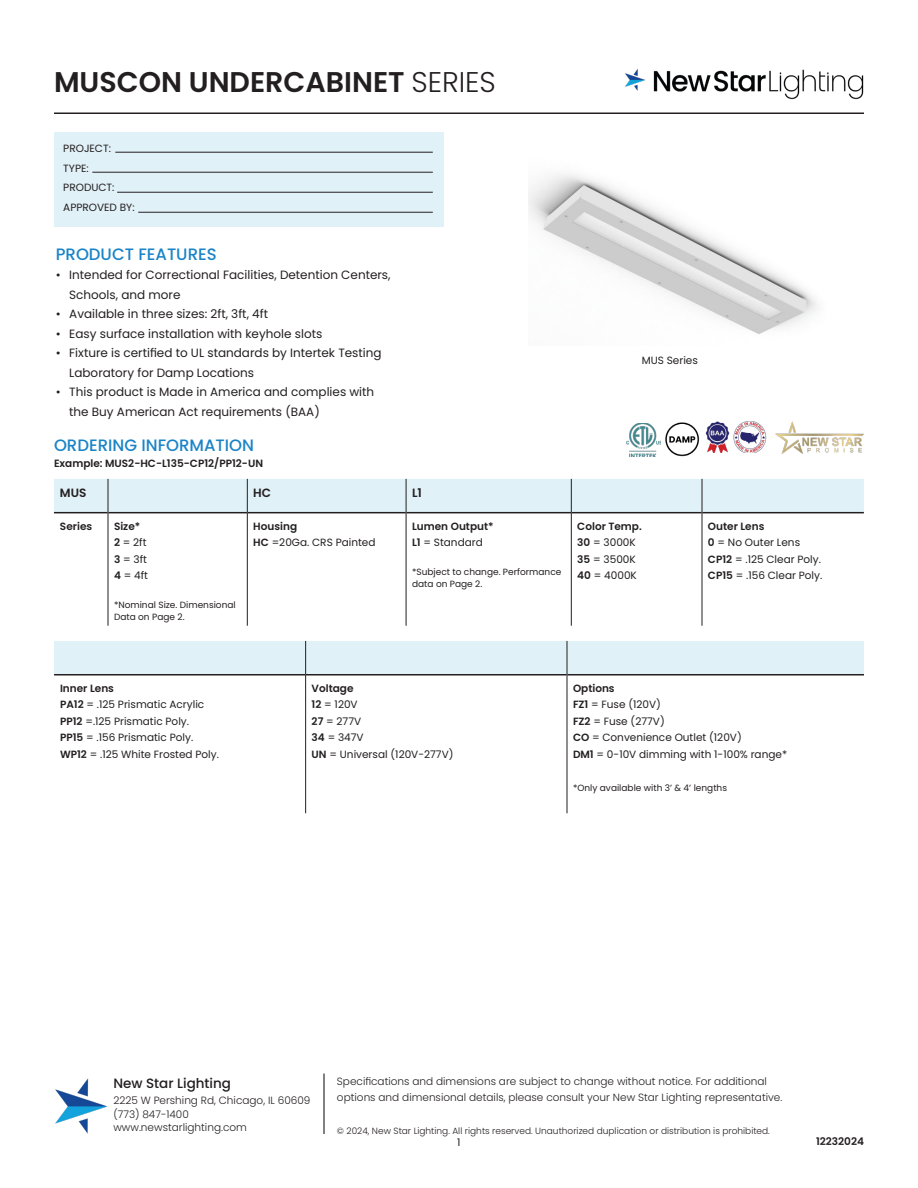
<style>
.page{position:relative;width:918px;height:1188px;background:#fff}
.page>*{position:absolute;margin:0;border:0;box-sizing:border-box;transform-origin:0 0}
.t1{font:600 28.5px "Poppins";color:#231f20}
.Subtitles{font:500 16.5px "Poppins";color:#1b84c6}
.t2{font:500 13.5px "Poppins";color:#231f20}
.t3{font:12px/19.5px "Poppins";color:#231f20}
.t4{font:600 12px "Poppins";color:#231f20}
.t5{font:10.5px "Poppins";color:#231f20}
.t6{font:300 10.5px/13.5px "Poppins";color:#231f20}
.t7{font:600 10.5px "Poppins";color:#231f20}
.t8{font:9px/12px "Poppins";color:#231f20}
.t9{font:300 9px "Poppins";color:#231f20}
.s1{font-weight:300}
.s2{font-weight:600}
</style>
<div class="page">
<img style="left:665px;top:422px;width:35px;height:35px">
<img style="left:705px;top:421px;width:25px;height:32px">
<img style="left:733px;top:421px;width:33px;height:31px">
<img style="left:626px;top:423px;width:35px;height:34px">
<img style="left:775px;top:421px;width:88px;height:33px">
<hr style="left:54px;top:113px;width:810px;height:1px;background:#231f20">
<img style="left:55px;top:1078px;width:53px;height:56px">
<hr style="left:323px;top:1074px;width:2px;height:60px;background:#231f20">
<img style="left:625px;top:69px;width:239px;height:31px">
<img style="left:529px;top:174px;width:289px;height:160px">
<div style="left:54px;top:133px;width:390px;height:94px;background:#e1f1f8"></div>
<hr style="left:115px;top:152px;width:318px;height:1px;background:#231f20">
<hr style="left:92px;top:172px;width:341px;height:1px;background:#231f20">
<hr style="left:117px;top:192px;width:316px;height:1px;background:#231f20">
<hr style="left:138px;top:212px;width:295px;height:1px;background:#231f20">
<div style="left:54px;top:479px;width:810px;height:33px;background:#e1f1f8"></div>
<hr style="left:54px;top:512px;width:54px;height:1px;background:#231f20">
<hr style="left:108px;top:512px;width:139px;height:1px;background:#231f20">
<hr style="left:248px;top:512px;width:158px;height:1px;background:#231f20">
<hr style="left:406px;top:512px;width:165px;height:1px;background:#231f20">
<hr style="left:572px;top:512px;width:130px;height:1px;background:#231f20">
<hr style="left:702px;top:512px;width:162px;height:1px;background:#231f20">
<hr style="left:247px;top:479px;width:1px;height:34px;background:#231f20">
<hr style="left:406px;top:479px;width:1px;height:34px;background:#231f20">
<hr style="left:247px;top:513px;width:1px;height:113px;background:#231f20">
<hr style="left:406px;top:513px;width:1px;height:113px;background:#231f20">
<hr style="left:108px;top:479px;width:1px;height:34px;background:#231f20">
<hr style="left:108px;top:513px;width:1px;height:113px;background:#231f20">
<hr style="left:571px;top:479px;width:1px;height:34px;background:#231f20">
<hr style="left:571px;top:513px;width:1px;height:113px;background:#231f20">
<hr style="left:702px;top:479px;width:1px;height:34px;background:#231f20">
<hr style="left:702px;top:513px;width:1px;height:113px;background:#231f20">
<div style="left:54px;top:641px;width:810px;height:33px;background:#e1f1f8"></div>
<hr style="left:54px;top:674px;width:251px;height:2px;background:#231f20">
<hr style="left:306px;top:674px;width:261px;height:2px;background:#231f20">
<hr style="left:567px;top:674px;width:297px;height:2px;background:#231f20">
<hr style="left:567px;top:641px;width:1px;height:34px;background:#231f20">
<hr style="left:567px;top:675px;width:1px;height:138px;background:#231f20">
<hr style="left:305px;top:641px;width:1px;height:34px;background:#231f20">
<hr style="left:305px;top:675px;width:1px;height:138px;background:#231f20">
<h1 class="t1" style="left:54px;top:66px;width:443px">MUSCON UNDERCABINET <span class="s1">SERIES</span></h1>
<p class="t5" style="left:63px;top:143px;width:49px">PROJECT:</p>
<p class="t5" style="left:63px;top:162px;width:27px">TYPE:</p>
<p class="t5" style="left:63px;top:182px;width:53px">PRODUCT:</p>
<p class="t5" style="left:63px;top:201px;width:73px">APPROVED BY:</p>
<p class="Subtitles" style="left:56px;top:245px;width:162px">PRODUCT FEATURES</p>
<p class="t3" style="left:69px;top:265px;width:323px;text-indent:-14px">• Intended for Correctional Facilities, Detention Centers,<br>Schools, and more</p>
<p class="t3" style="left:56px;top:304px;width:214px">• Available in three sizes: 2ft, 3ft, 4ft</p>
<p class="t3" style="left:56px;top:324px;width:268px">• Easy surface installation with keyhole slots</p>
<p class="t3" style="left:69px;top:343px;width:314px;text-indent:-14px">• Fixture is certified to UL standards by Intertek Testing<br>Laboratory for Damp Locations</p>
<p class="t3" style="left:69px;top:382px;width:307px;text-indent:-14px">• This product is Made in America and complies with the Buy American Act requirements (BAA)</p>
<p class="Subtitles" style="left:54px;top:435px;width:202px">ORDERING INFORMATION</p>
<p class="t7" style="left:54px;top:457px;width:211px">Example: MUS2-HC-L135-CP12/PP12-UN</p>
<p class="t4" style="left:60px;top:486px;width:28px">MUS</p>
<p class="t4" style="left:253px;top:486px;width:19px">HC</p>
<p class="t4" style="left:412px;top:486px;width:11px">L1</p>
<p class="t7" style="left:60px;top:520px;width:34px">Series</p>
<p class="t7" style="left:114px;top:520px;width:28px">Size*</p>
<p class="t5" style="left:114px;top:536px;width:34px"><span class="s2">2</span> = 2ft</p>
<p class="t5" style="left:114px;top:553px;width:34px"><span class="s2">3</span> = 3ft</p>
<p class="t5" style="left:114px;top:569px;width:36px"><span class="s2">4</span> = 4ft</p>
<p class="t8" style="left:114px;top:599px;width:123px">*Nominal Size. Dimensional<br>Data on Page 2.</p>
<p class="t7" style="left:253px;top:520px;width:45px">Housing</p>
<p class="t5" style="left:253px;top:536px;width:124px"><span class="s2">HC</span> =20Ga. CRS Painted</p>
<p class="t7" style="left:412px;top:520px;width:83px">Lumen Output*</p>
<p class="t5" style="left:412px;top:536px;width:72px"><span class="s2">L1</span> = Standard</p>
<p class="t8" style="left:412px;top:566px;width:151px">*Subject to change. Performance data on Page 2.</p>
<p class="t5" style="left:642px;top:354px;width:58px">MUS Series</p>
<p class="t7" style="left:577px;top:520px;width:66px">Color Temp.</p>
<p class="t5" style="left:577px;top:536px;width:60px"><span class="s2">30</span> = 3000K</p>
<p class="t5" style="left:577px;top:553px;width:60px"><span class="s2">35</span> = 3500K</p>
<p class="t5" style="left:577px;top:569px;width:61px"><span class="s2">40</span> = 4000K</p>
<p class="t7" style="left:708px;top:520px;width:58px">Outer Lens</p>
<p class="t5" style="left:708px;top:536px;width:94px"><span class="s2">0</span> = No Outer Lens</p>
<p class="t5" style="left:708px;top:553px;width:114px"><span class="s2">CP12</span> = .125 Clear Poly.</p>
<p class="t5" style="left:708px;top:569px;width:116px"><span class="s2">CP15</span> = .156 Clear Poly.</p>
<p class="t7" style="left:60px;top:682px;width:55px">Inner Lens</p>
<p class="t5" style="left:60px;top:699px;width:146px"><span class="s2">PA12</span> = .125 Prismatic Acrylic</p>
<p class="t5" style="left:60px;top:715px;width:131px"><span class="s2">PP12</span> =.125 Prismatic Poly.</p>
<p class="t5" style="left:60px;top:732px;width:135px"><span class="s2">PP15</span> = .156 Prismatic Poly.</p>
<p class="t5" style="left:60px;top:748px;width:160px"><span class="s2">WP12</span> = .125 White Frosted Poly.</p>
<p class="t7" style="left:312px;top:682px;width:43px">Voltage</p>
<p class="t5" style="left:312px;top:699px;width:48px"><span class="s2">12</span> = 120V</p>
<p class="t5" style="left:312px;top:715px;width:51px"><span class="s2">27</span> = 277V</p>
<p class="t5" style="left:312px;top:732px;width:54px"><span class="s2">34</span> = 347V</p>
<p class="t5" style="left:312px;top:748px;width:143px"><span class="s2">UN</span> = Universal (120V-277V)</p>
<p class="t7" style="left:573px;top:682px;width:43px">Options</p>
<p class="t5" style="left:573px;top:699px;width:90px"><span class="s2">FZ1</span> = Fuse (120V)</p>
<p class="t5" style="left:573px;top:715px;width:93px"><span class="s2">FZ2</span> = Fuse (277V)</p>
<p class="t5" style="left:573px;top:732px;width:170px"><span class="s2">CO</span> = Convenience Outlet (120V)</p>
<p class="t5" style="left:573px;top:748px;width:216px"><span class="s2">DM1</span> = 0-10V dimming with 1-100% range*</p>
<p class="t8" style="left:573px;top:782px;width:156px">*Only available with 3’ &amp; 4’ lengths</p>
<p class="t2" style="left:113px;top:1075px;width:119px">New Star Lighting</p>
<p class="t6" style="left:113px;top:1094px;width:199px">2225 W Pershing Rd, Chicago, IL 60609 (773) 847-1400 www.newstarlighting.com</p>
<p class="t6" style="left:337px;top:1073px;width:447px;line-height:16.5px">Specifications and dimensions are subject to change without notice. For additional options and dimensional details, please consult your New Star Lighting representative.</p>
<p class="t9" style="left:337px;top:1126px;width:434px">© 2024, New Star Lighting. All rights reserved. Unauthorized duplication or distribution is prohibited.</p>
<p class="t5" style="left:457px;top:1136px;width:5px">1</p>
<p class="t7" style="left:816px;top:1135px;width:49px">12232024</p>
</div>
